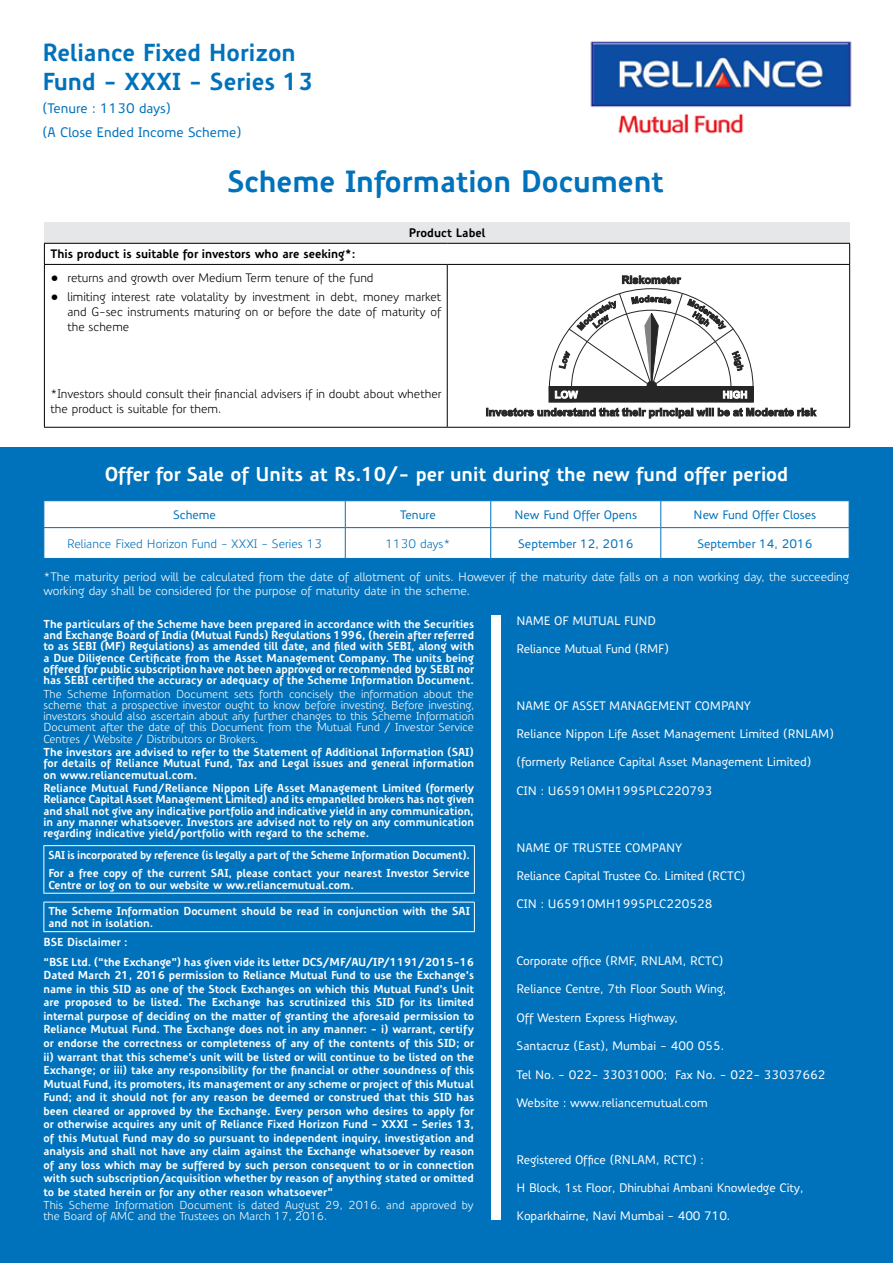
<style>
.page{position:relative;width:893px;height:1263px;background:#fff}
.page>*{position:absolute;margin:0;border:0;box-sizing:border-box;transform-origin:0 0}
.t1{font:700 30px "Precious Sans";color:#0072bc}
.t2{font:700 24px/28.8px "Precious Sans";color:#0072bc}
.t3{font:700 19.5px "Precious Sans";color:#fff}
.t4{font:500 13.5px/23.5px "Precious Sans";color:#0072bc}
.t5{font:500 12px "Precious Sans";letter-spacing:-.005em;color:#fff}
.t6{font:12px/15px "Precious Sans";color:#000;text-align:justify}
.t7{font:12px/14.4px "Precious Sans";color:#fff}
.t8{font:500 12px "Precious Sans";color:#0072bc}
.t9{font:700 12px "Precious Sans";color:#000}
.t10{font:12px "Precious Sans";color:#0072bc}
.t11{font:700 11.25px/13.5px "Precious Sans";color:#fff;text-align:justify}
.t12{font:11.25px/11.2px "Precious Sans";color:#fff;text-align:justify}
.t13{font:700 11.25px/18px "Precious Sans";color:#fff;scale:.96 1}
</style>
<div class="page">
<div style="left:0;top:448px;width:893px;height:815px;background:#0072bc"></div>
<div style="left:491px;top:501px;width:358px;height:57px;background:#fff"></div>
<div style="left:43px;top:501px;width:448px;height:57px;background:#fff"></div>
<svg style="left:660px;top:501px;width:1px;height:26px"></svg>
<svg style="left:849px;top:501px;width:1px;height:26px"></svg>
<hr style="left:43px;top:527px;width:302px;height:1px;background:#0072bc">
<hr style="left:43px;top:528px;width:1px;height:30px;background:#0072bc">
<hr style="left:345px;top:527px;width:146px;height:1px;background:#0072bc">
<hr style="left:345px;top:528px;width:1px;height:30px;background:#0072bc">
<hr style="left:491px;top:527px;width:170px;height:1px;background:#0072bc">
<hr style="left:490px;top:528px;width:1px;height:30px;background:#0072bc">
<hr style="left:661px;top:527px;width:188px;height:1px;background:#0072bc">
<hr style="left:660px;top:528px;width:1px;height:30px;background:#0072bc">
<img style="left:590px;top:41px;width:262px;height:93px">
<div style="left:491px;top:615px;width:9px;height:605px;background:#fff"></div>
<hr style="left:43px;top:845px;width:432px;height:1px;background:#fff">
<hr style="left:43px;top:846px;width:1px;height:47px;background:#fff">
<hr style="left:474px;top:846px;width:1px;height:47px;background:#fff">
<hr style="left:43px;top:893px;width:432px;height:1px;background:#fff">
<hr style="left:43px;top:902px;width:432px;height:1px;background:#fff">
<svg style="left:43px;top:902px;width:1px;height:29px"></svg>
<svg style="left:474px;top:902px;width:1px;height:29px"></svg>
<hr style="left:43px;top:931px;width:432px;height:1px;background:#fff">
<div style="left:44px;top:222px;width:806px;height:21px;background:#e6e7e8"></div>
<hr style="left:44px;top:243px;width:403px;height:1px;background:#000">
<svg style="left:44px;top:244px;width:1px;height:20px"></svg>
<hr style="left:447px;top:243px;width:403px;height:1px;background:#000">
<svg style="left:849px;top:244px;width:1px;height:20px"></svg>
<hr style="left:44px;top:264px;width:403px;height:1px;background:#000">
<hr style="left:44px;top:265px;width:1px;height:162px;background:#000">
<hr style="left:447px;top:264px;width:403px;height:1px;background:#000">
<hr style="left:447px;top:265px;width:1px;height:162px;background:#000">
<hr style="left:849px;top:265px;width:1px;height:162px;background:#000">
<hr style="left:44px;top:427px;width:403px;height:1px;background:#000">
<hr style="left:447px;top:427px;width:403px;height:1px;background:#000">
<svg style="left:486px;top:275px;width:331px;height:144px"></svg>
<h2 class="t2" style="left:43px;top:38px;width:272px">Reliance Fixed Horizon<br>Fund - XXXI - Series 13</h2>
<p class="t4" style="left:43px;top:97px;width:200px">(Tenure : 1130 days)<br>(A Close Ended Income Scheme)</p>
<h1 class="t1" style="left:227px;top:162px;width:438px">Scheme Information Document</h1>
<p class="t9" style="left:409px;top:225px;width:78px">Product Label</p>
<p class="t9" style="left:50px;top:246px;width:307px">This product is suitable for investors who are seeking*:</p>
<p class="t6" style="left:50px;top:270px;width:325px">• returns and growth over Medium Term tenure of the fund</p>
<p class="t6" style="left:67px;top:290px;width:376px;text-indent:-17px">• limiting interest rate volatality by investment in debt, money market and G-sec instruments maturing on or before the date of maturity of the scheme</p>
<p class="t6" style="left:50px;top:386px;width:393px">*Investors should consult their financial advisers if in doubt about whether the product is suitable for them.</p>
<h3 class="t3" style="left:105px;top:462px;width:685px">Offer for Sale of Units at Rs.10/- per unit during the new fund offer period</h3>
<p class="t8" style="left:173px;top:507px;width:44px">Scheme</p>
<p class="t8" style="left:400px;top:507px;width:37px">Tenure</p>
<p class="t8" style="left:514px;top:507px;width:124px">New Fund Offer Opens</p>
<p class="t8" style="left:694px;top:507px;width:124px">New Fund Offer Closes</p>
<p class="t10" style="left:67px;top:536px;width:257px">Reliance Fixed Horizon Fund - XXXI - Series 13</p>
<p class="t10" style="left:385px;top:536px;width:67px">1130 days*</p>
<p class="t8" style="left:518px;top:536px;width:117px">September 12, 2016</p>
<p class="t8" style="left:697px;top:536px;width:117px">September 14, 2016</p>
<p class="t7" style="left:43px;top:569px;width:807px">*The maturity period will be calculated from the date of allotment of units. However if the maturity date falls on a non working day, the succeeding working day shall be considered for the purpose of maturity date in the scheme.</p>
<p class="t11" style="left:43px;top:618px;width:432px;line-height:11.2px">The particulars of the Scheme have been prepared in accordance with the Securities and Exchange Board of India (Mutual Funds) Regulations 1996, (herein after referred to as SEBI (MF) Regulations) as amended till date, and filed with SEBI, along with a Due Diligence Certificate from the Asset Management Company. The units being offered for public subscription have not been approved or recommended by SEBI nor has SEBI certified the accuracy or adequacy of the Scheme Information Document.</p>
<p class="t12" style="left:43px;top:688px;width:432px">The Scheme Information Document sets forth concisely the information about the scheme that a prospective investor ought to know before investing. Before investing, investors should also ascertain about any further changes to this Scheme Information Document after the date of this Document from the Mutual Fund / Investor Service Centres / Website / Distributors or Brokers.</p>
<p class="t11" style="left:43px;top:747px;width:432px;line-height:11.2px">The investors are advised to refer to the Statement of Additional Information (SAI) for details of Reliance Mutual Fund, Tax and Legal issues and general information on www.reliancemutual.com.</p>
<p class="t11" style="left:43px;top:782px;width:432px;line-height:11.2px">Reliance Mutual Fund/Reliance Nippon Life Asset Management Limited (formerly Reliance Capital Asset Management Limited) and its empanelled brokers has not given and shall not give any indicative portfolio and indicative yield in any communication, in any manner whatsoever. Investors are advised not to rely on any communication regarding indicative yield/portfolio with regard to the scheme.</p>
<p class="t13" style="left:48px;top:846px;width:441px">SAI is incorporated by reference (is legally a part of the Scheme Information Document).<br>For a free copy of the current SAI, please contact your nearest Investor Service</p>
<p class="t11" style="left:48px;top:878px;width:307px">Centre or log on to our website w ww.reliancemutual.com.</p>
<p class="t11" style="left:48px;top:905px;width:423px;line-height:12px">The Scheme Information Document should be read in conjunction with the SAI and not in isolation.</p>
<p class="t11" style="left:43px;top:932px;width:432px;line-height:20px">BSE Disclaimer :<br>“BSE Ltd. (“the Exchange”) has given vide its letter DCS/MF/AU/IP/1191/2015-16</p>
<p class="t11" style="left:43px;top:969px;width:432px">Dated March 21, 2016 permission to Reliance Mutual Fund to use the Exchange’s name in this SID as one of the Stock Exchanges on which this Mutual Fund’s Unit are proposed to be listed. The Exchange has scrutinized this SID for its limited internal purpose of deciding on the matter of granting the aforesaid permission to Reliance Mutual Fund. The Exchange does not in any manner: - i) warrant, certify or endorse the correctness or completeness of any of the contents of this SID; or ii) warrant that this scheme’s unit will be listed or will continue to be listed on the Exchange; or iii) take any responsibility for the financial or other soundness of this Mutual Fund, its promoters, its management or any scheme or project of this Mutual Fund; and it should not for any reason be deemed or construed that this SID has been cleared or approved by the Exchange. Every person who desires to apply for or otherwise acquires any unit of Reliance Fixed Horizon Fund - XXXI - Series 13, of this Mutual Fund may do so pursuant to independent inquiry, investigation and analysis and shall not have any claim against the Exchange whatsoever by reason of any loss which may be suffered by such person consequent to or in connection with such subscription/acquisition whether by reason of anything stated or omitted to be stated herein or for any other reason whatsoever”</p>
<p class="t12" style="left:43px;top:1199px;width:432px">This Scheme Information Document is dated August 29, 2016. and approved by the Board of AMC and the Trustees on March 17, 2016.</p>
<p class="t5" style="left:517px;top:613px;width:141px">NAME OF MUTUAL FUND</p>
<p class="t5" style="left:517px;top:641px;width:154px">Reliance Mutual Fund (RMF)</p>
<p class="t5" style="left:517px;top:698px;width:236px">NAME OF ASSET MANAGEMENT COMPANY</p>
<p class="t5" style="left:517px;top:726px;width:319px">Reliance Nippon Life Asset Management Limited (RNLAM)</p>
<p class="t5" style="left:517px;top:754px;width:296px">(formerly Reliance Capital Asset Management Limited)</p>
<p class="t5" style="left:517px;top:783px;width:197px">CIN : U65910MH1995PLC220793</p>
<p class="t5" style="left:517px;top:840px;width:167px">NAME OF TRUSTEE COMPANY</p>
<p class="t5" style="left:517px;top:868px;width:230px">Reliance Capital Trustee Co. Limited (RCTC)</p>
<p class="t5" style="left:517px;top:896px;width:197px">CIN : U65910MH1995PLC220528</p>
<p class="t5" style="left:517px;top:953px;width:208px">Corporate office (RMF, RNLAM, RCTC)</p>
<p class="t5" style="left:517px;top:981px;width:211px">Reliance Centre, 7th Floor South Wing,</p>
<p class="t5" style="left:517px;top:1010px;width:163px">Off Western Express Highway,</p>
<p class="t5" style="left:517px;top:1038px;width:209px">Santacruz (East), Mumbai - 400 055.</p>
<p class="t5" style="left:517px;top:1067px;width:310px">Tel No. - 022- 33031000; Fax No. - 022- 33037662</p>
<p class="t5" style="left:517px;top:1095px;width:193px">Website : www.reliancemutual.com</p>
<p class="t5" style="left:517px;top:1152px;width:189px">Registered Office (RNLAM, RCTC) :</p>
<p class="t5" style="left:517px;top:1180px;width:288px">H Block, 1st Floor, Dhirubhai Ambani Knowledge City,</p>
<p class="t5" style="left:517px;top:1208px;width:215px">Koparkhairne, Navi Mumbai - 400 710.</p>
</div>
